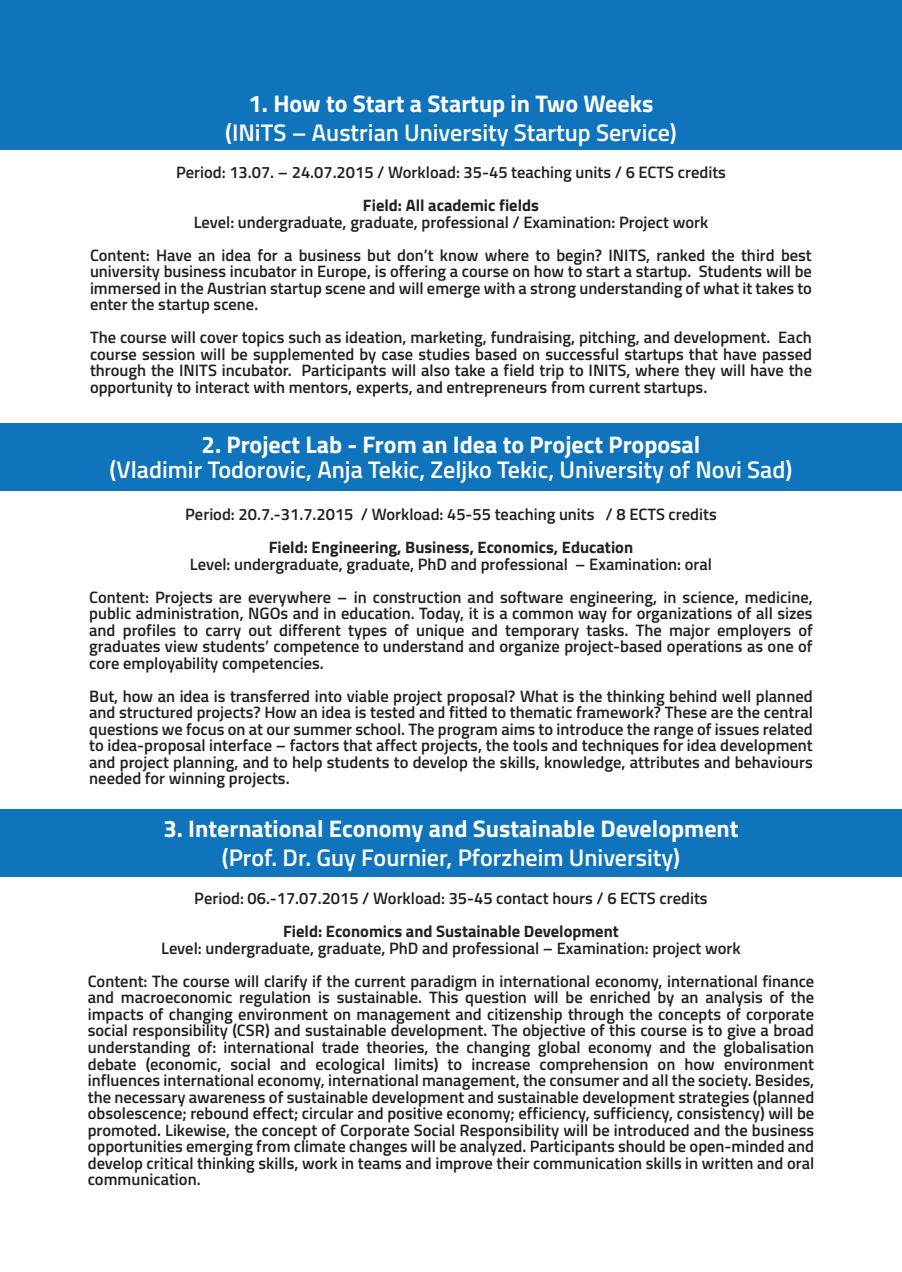
<style>
.page{position:relative;width:902px;height:1272px;background:#fff}
.page>*{position:absolute;margin:0;border:0;box-sizing:border-box;transform-origin:0 0}
.t1{font:600 24px "Titillium";color:#fff}
.t2{font:700 24px "Titillium";color:#fff}
.t3{font:600 16.5px/16.5px "Titillium";color:#231f20;text-align:justify}
.t4{font:700 16.5px "Titillium";color:#231f20}
</style>
<div class="page">
<div style="left:0;top:424px;width:901px;height:67px;background:#1074bc"></div>
<div style="left:0;top:1px;width:901px;height:149px;background:#1074bc"></div>
<div style="left:0;top:809px;width:901px;height:67px;background:#1074bc"></div>
<h1 class="t2" style="left:248px;top:85px;width:406px">1. How to Start a Startup in Two Weeks</h1>
<h1 class="t1" style="left:225px;top:114px;width:453px">(INiTS – Austrian University Startup Service)</h1>
<p class="t3" style="left:176px;top:163px;width:551px">Period: 13.07. – 24.07.2015 / Workload: 35-45 teaching units / 6 ECTS credits</p>
<p class="t4" style="left:363px;top:193px;width:177px">Field: All academic fields</p>
<p class="t3" style="left:90px;top:204px;width:723px;line-height:33px;text-align:center">Level: undergraduate, graduate, professional / Examination: Project work<br>Content: Have an idea for a business but don’t know where to begin? INITS, ranked the third best</p>
<p class="t3" style="left:90px;top:262px;width:723px">university business incubator in Europe, is offering a course on how to start a startup. Students will be immersed in the Austrian startup scene and will emerge with a strong understanding of what it takes to enter the startup scene.</p>
<p class="t3" style="left:90px;top:328px;width:723px">The course will cover topics such as ideation, marketing, fundraising, pitching, and development. Each course session will be supplemented by case studies based on successful startups that have passed through the INITS incubator. Participants will also take a field trip to INITS, where they will have the opportunity to interact with mentors, experts, and entrepreneurs from current startups.</p>
<h1 class="t2" style="left:202px;top:426px;width:500px">2. Project Lab - From an Idea to Project Proposal</h1>
<h1 class="t1" style="left:110px;top:451px;width:684px">(Vladimir Todorovic, Anja Tekic, Zeljko Tekic, University of Novi Sad)</h1>
<p class="t3" style="left:185px;top:505px;width:533px">Period: 20.7.-31.7.2015 / Workload: 45-55 teaching units / 8 ECTS credits</p>
<p class="t4" style="left:269px;top:535px;width:366px">Field: Engineering, Business, Economics, Education</p>
<p class="t3" style="left:89px;top:546px;width:725px;line-height:33px;text-align:center">Level: undergraduate, graduate, PhD and professional – Examination: oral<br>Content: Projects are everywhere – in construction and software engineering, in science, medicine,</p>
<p class="t3" style="left:89px;top:604px;width:725px">public administration, NGOs and in education. Today, it is a common way for organizations of all sizes and profiles to carry out different types of unique and temporary tasks. The major employers of graduates view students’ competence to understand and organize project-based operations as one of core employability competencies.</p>
<p class="t3" style="left:89px;top:687px;width:725px">But, how an idea is transferred into viable project proposal? What is the thinking behind well planned and structured projects? How an idea is tested and fitted to thematic framework? These are the central questions we focus on at our summer school. The program aims to introduce the range of issues related to idea-proposal interface – factors that affect projects, the tools and techniques for idea development and project planning, and to help students to develop the skills, knowledge, attributes and behaviours needed for winning projects.</p>
<h1 class="t2" style="left:163px;top:810px;width:576px">3. International Economy and Sustainable Development</h1>
<h1 class="t1" style="left:222px;top:839px;width:460px">(Prof. Dr. Guy Fournier, Pforzheim University)</h1>
<p class="t3" style="left:194px;top:889px;width:515px">Period: 06.-17.07.2015 / Workload: 35-45 contact hours / 6 ECTS credits</p>
<p class="t4" style="left:283px;top:919px;width:337px">Field: Economics and Sustainable Development</p>
<p class="t3" style="left:88px;top:930px;width:728px;line-height:33px;text-align:center">Level: undergraduate, graduate, PhD and professional – Examination: project work<br>Content: The course will clarify if the current paradigm in international economy, international finance</p>
<p class="t3" style="left:88px;top:988px;width:728px">and macroeconomic regulation is sustainable. This question will be enriched by an analysis of the impacts of changing environment on management and citizenship through the concepts of corporate social responsibility (CSR) and sustainable development. The objective of this course is to give a broad understanding of: international trade theories, the changing global economy and the globalisation debate (economic, social and ecological limits) to increase comprehension on how environment influences international economy, international management, the consumer and all the society. Besides, the necessary awareness of sustainable development and sustainable development strategies (planned obsolescence; rebound effect; circular and positive economy; efficiency, sufficiency, consistency) will be promoted. Likewise, the concept of Corporate Social Responsibility will be introduced and the business opportunities emerging from climate changes will be analyzed. Participants should be open-minded and develop critical thinking skills, work in teams and improve their communication skills in written and oral communication.</p>
</div>
